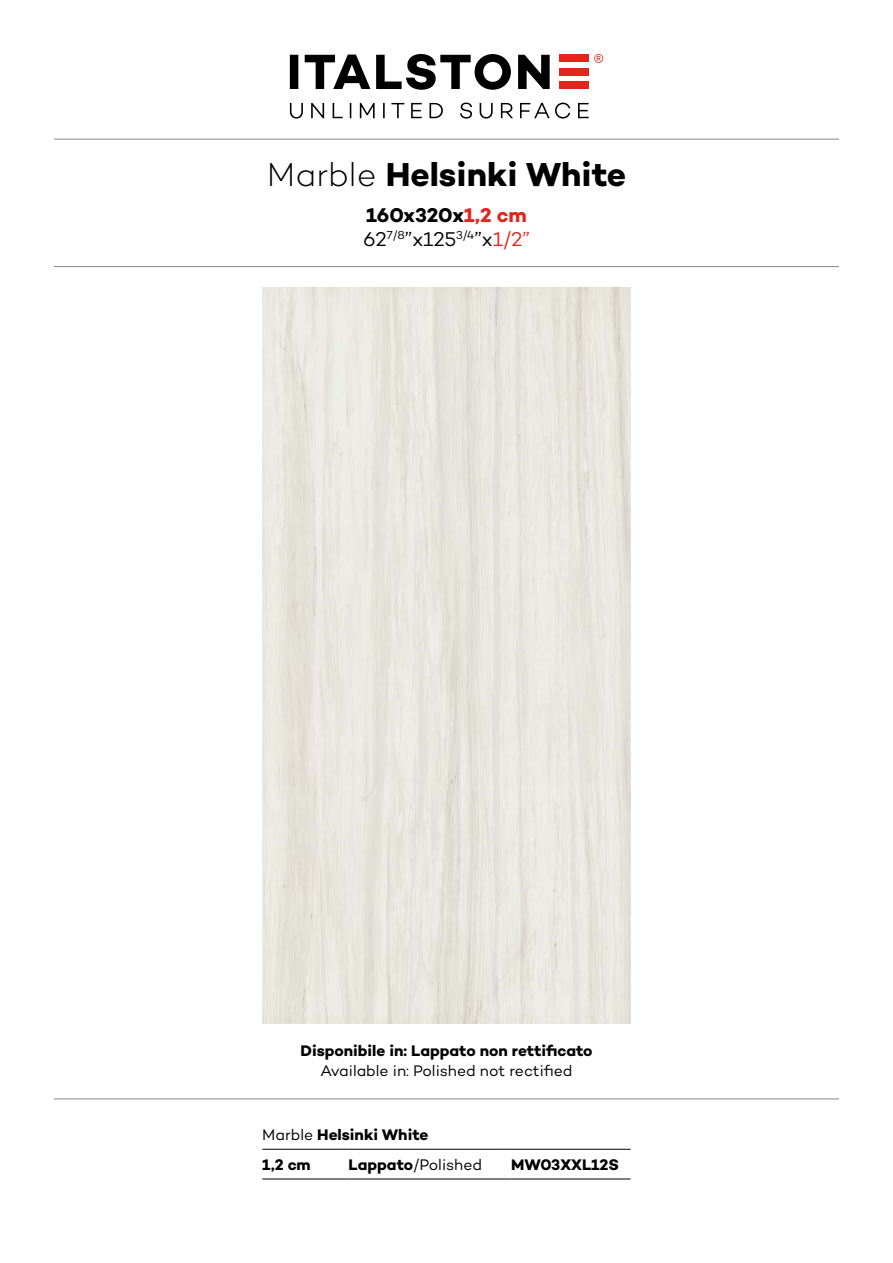
<style>
.page{position:relative;width:893px;height:1263px;background:#fff}
.page>*{position:absolute;margin:0;border:0;box-sizing:border-box;transform-origin:0 0}
.t1{font:700 33.75px "Campton";color:#000}
.t2{font:20.25px/24.5px "Campton";color:#000}
.t3{font:700 15.6px/29.7px "Campton";color:#000}
.t4{font:15.6px "Campton";color:#000}
.s1{font-weight:300}
.s2{font-weight:700}
.s3{font-weight:700;color:#df271c}
.s4{color:#df271c}
.s5{font-weight:400}
</style>
<div class="page">
<svg style="left:594px;top:54px;width:9px;height:9px"></svg>
<svg style="left:290px;top:103px;width:299px;height:16px"></svg>
<svg style="left:290px;top:54px;width:260px;height:36px"></svg>
<div style="left:559px;top:55px;width:30px;height:7px;background:#df271c"></div>
<div style="left:559px;top:82px;width:30px;height:7px;background:#df271c"></div>
<div style="left:559px;top:68px;width:30px;height:8px;background:#df271c"></div>
<hr style="left:54px;top:139px;width:785px;height:1px;background:#878787">
<hr style="left:54px;top:266px;width:785px;height:1px;background:#878787">
<img style="left:262px;top:287px;width:369px;height:737px">
<hr style="left:54px;top:1098px;width:785px;height:1px;background:#878787">
<hr style="left:262px;top:1149px;width:75px;height:1px;background:#000">
<svg style="left:337px;top:1149px;width:12px;height:1px"></svg>
<hr style="left:349px;top:1149px;width:151px;height:1px;background:#000">
<hr style="left:511px;top:1149px;width:120px;height:1px;background:#000">
<hr style="left:262px;top:1179px;width:75px;height:1px;background:#000">
<svg style="left:337px;top:1179px;width:12px;height:1px"></svg>
<hr style="left:349px;top:1179px;width:151px;height:1px;background:#000">
<hr style="left:511px;top:1179px;width:120px;height:1px;background:#000">
<h1 class="t1" style="left:267px;top:153px;width:361px"><span class="s1">Marble</span> Helsinki White</h1>
<p class="t2" style="left:363px;top:202px;width:168px"><span class="s2">160x320x</span><span class="s3">1,2 cm<br></span>62<sup>7/8</sup>”x125<sup>3/4</sup>”x<span class="s4">1/2”</span></p>
<p class="t3" style="left:300px;top:1036px;width:294px">Disponibile in: Lappato non rettificato</p>
<p class="t4" style="left:320px;top:1061px;width:254px">Available in: Polished not rectified</p>
<p class="t3" style="left:262px;top:1120px;width:168px"><span class="s5">Marble</span> Helsinki White<br>1,2 cm</p>
<p class="t4" style="left:349px;top:1155px;width:135px"><span class="s2">Lappato</span>/Polished</p>
<p class="t3" style="left:511px;top:1150px;width:109px">MW03XXL12S</p>
</div>
